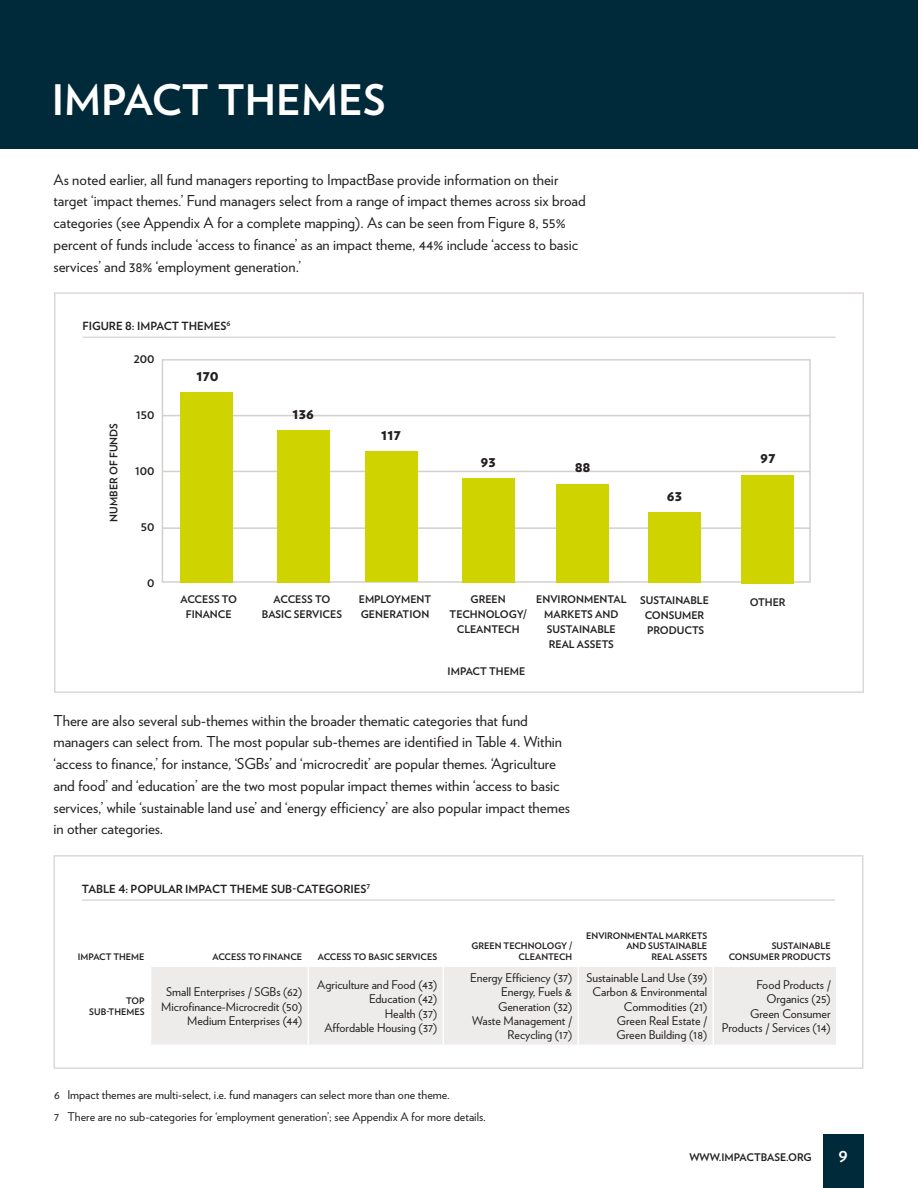
<style>
.page{position:relative;width:918px;height:1188px;background:#fff}
.page>*{position:absolute;margin:0;border:0;box-sizing:border-box;transform-origin:0 0}
.header_1{font:700 42px "Verlag";color:#fff}
.body_1{font:15px/21.8px "Verlag";color:#231f20}
.figure_-_bar_label{font:900 15px "Verlag";color:#231f20}
.t1{font:700 15px "Verlag";color:#fff}
.table_-_body_1{font:12px/14.4px "Verlag";color:#231f20;text-align:right}
.footnote{font:12px "Verlag";color:#231f20}
.figure_-_header_1{font:700 11.25px "Verlag";color:#231f20}
.figure_-_y_axis_cent{font:700 10.5px/15px "Verlag";color:#231f20;text-align:center}
.figure_-_axis_label{font:700 10.5px "Verlag";color:#231f20}
.figure_-_y_axis_labe{font:700 10.5px "Verlag";color:#231f20}
.table_-_header_2{font:700 9px/10.8px "Verlag";color:#231f20;text-align:right}
.table_-_header_1{font:700 9px "Verlag";color:#231f20}
</style>
<div class="page">
<div style="left:823px;top:1134px;width:40px;height:54px;background:#00293a"></div>
<div style="left:0;top:0;width:918px;height:148px;background:#00293a"></div>
<hr style="left:82px;top:337px;width:754px;height:1px;background:#dcd8d7">
<div style="left:54px;top:292px;width:810px;height:401px;border:2px solid #dcd8d7"></div>
<hr style="left:162px;top:415px;width:648px;height:1px;background:#d3d0ce">
<hr style="left:162px;top:471px;width:648px;height:1px;background:#d3d0ce">
<hr style="left:162px;top:527px;width:648px;height:2px;background:#d3d0ce">
<div style="left:162px;top:359px;width:649px;height:224px;border:2px solid #d3d0ce"></div>
<div style="left:180px;top:392px;width:53px;height:190px;background:#cfd400"></div>
<div style="left:277px;top:430px;width:53px;height:152px;background:#cfd400"></div>
<div style="left:365px;top:451px;width:53px;height:131px;background:#cfd400"></div>
<div style="left:462px;top:478px;width:53px;height:104px;background:#cfd400"></div>
<div style="left:556px;top:484px;width:53px;height:98px;background:#cfd400"></div>
<div style="left:648px;top:512px;width:53px;height:70px;background:#cfd400"></div>
<div style="left:741px;top:475px;width:53px;height:108px;background:#cfd400"></div>
<hr style="left:82px;top:899px;width:753px;height:2px;background:#dcd8d7">
<div style="left:53px;top:855px;width:810px;height:214px;border:2px solid #dcd8d7"></div>
<div style="left:151px;top:967px;width:685px;height:78px;background:#eeebeb"></div>
<hr style="left:308px;top:967px;width:1px;height:78px;background:#fff">
<hr style="left:443px;top:967px;width:1px;height:78px;background:#fff">
<hr style="left:578px;top:967px;width:1px;height:78px;background:#fff">
<hr style="left:713px;top:967px;width:1px;height:78px;background:#fff">
<p class="header_1" style="left:52px;top:66px;width:335px">IMPACT THEMES</p>
<p class="body_1" style="left:53px;top:168px;width:534px">As noted earlier, all fund managers reporting to ImpactBase provide information on their target ‘impact themes.’ Fund managers select from a range of impact themes across six broad categories (see Appendix A for a complete mapping). As can be seen from Figure 8, 55% percent of funds include ‘access to finance’ as an impact theme, 44% include ‘access to basic services’ and 38% ‘employment generation.’</p>
<p class="figure_-_header_1" style="left:82px;top:317px;width:150px">FIGURE 8: IMPACT THEMES<sup>6</sup></p>
<p class="figure_-_y_axis_labe" style="left:134px;top:351px;width:22px">200</p>
<p class="figure_-_axis_label" style="left:105px;top:522px;width:100px;rotate:-90deg">NUMBER OF FUNDS</p>
<p class="figure_-_y_axis_labe" style="left:136px;top:407px;width:20px">150</p>
<p class="figure_-_y_axis_labe" style="left:135px;top:463px;width:21px">100</p>
<p class="figure_-_y_axis_labe" style="left:141px;top:519px;width:15px">50</p>
<p class="figure_-_y_axis_labe" style="left:147px;top:575px;width:9px">0</p>
<p class="figure_-_bar_label" style="left:196px;top:363px;width:24px">170</p>
<p class="figure_-_bar_label" style="left:293px;top:401px;width:23px">136</p>
<p class="figure_-_bar_label" style="left:381px;top:422px;width:21px">117</p>
<p class="figure_-_bar_label" style="left:481px;top:449px;width:17px">93</p>
<p class="figure_-_bar_label" style="left:575px;top:454px;width:17px">88</p>
<p class="figure_-_bar_label" style="left:667px;top:483px;width:17px">63</p>
<p class="figure_-_bar_label" style="left:760px;top:446px;width:17px">97</p>
<p class="figure_-_y_axis_cent" style="left:180px;top:591px;width:58px">ACCESS TO<br>FINANCE</p>
<p class="figure_-_y_axis_cent" style="left:262px;top:591px;width:82px">ACCESS TO<br>BASIC SERVICES</p>
<p class="figure_-_y_axis_cent" style="left:359px;top:591px;width:74px;text-align:left">EMPLOYMENT<br>GENERATION</p>
<p class="figure_-_y_axis_cent" style="left:450px;top:591px;width:79px">GREEN<br>TECHNOLOGY/<br>CLEANTECH</p>
<p class="figure_-_y_axis_cent" style="left:536px;top:591px;width:92px">ENVIRONMENTAL<br>MARKETS AND<br>SUSTAINABLE<br>REAL ASSETS</p>
<p class="figure_-_y_axis_cent" style="left:640px;top:592px;width:70px">SUSTAINABLE<br>CONSUMER<br>PRODUCTS</p>
<p class="figure_-_y_axis_cent" style="left:750px;top:594px;width:37px">OTHER</p>
<p class="figure_-_axis_label" style="left:448px;top:663px;width:79px">IMPACT THEME</p>
<p class="body_1" style="left:53px;top:709px;width:518px">There are also several sub-themes within the broader thematic categories that fund managers can select from. The most popular sub-themes are identified in Table 4. Within ‘access to finance,’ for instance, ‘SGBs’ and ‘microcredit’ are popular themes. ‘Agriculture and food’ and ‘education’ are the two most popular impact themes within ‘access to basic services,’ while ‘sustainable land use’ and ‘energy efficiency’ are also popular impact themes in other categories.</p>
<p class="figure_-_header_1" style="left:82px;top:880px;width:290px">TABLE 4: POPULAR IMPACT THEME SUB-CATEGORIES<sup>7</sup></p>
<p class="table_-_header_1" style="left:78px;top:950px;width:68px">IMPACT THEME</p>
<p class="table_-_header_2" style="left:212px;top:951px;width:91px">ACCESS TO FINANCE</p>
<p class="table_-_header_2" style="left:318px;top:951px;width:121px">ACCESS TO BASIC SERVICES</p>
<p class="table_-_header_2" style="left:471px;top:940px;width:102px">GREEN TECHNOLOGY /<br>CLEANTECH</p>
<p class="table_-_header_2" style="left:586px;top:930px;width:123px">ENVIRONMENTAL MARKETS<br>AND SUSTAINABLE<br>REAL ASSETS</p>
<p class="table_-_header_2" style="left:729px;top:940px;width:104px">SUSTAINABLE<br>CONSUMER PRODUCTS</p>
<p class="table_-_header_2" style="left:89px;top:995px;width:57px">TOP<br>SUB-THEMES</p>
<p class="table_-_body_1" style="left:161px;top:984px;width:143px">Small Enterprises / SGBs (62)<br>Microfinance-Microcredit (50)<br>Medium Enterprises (44)</p>
<p class="table_-_body_1" style="left:317px;top:977px;width:122px">Agriculture and Food (43)<br>Education (42)<br>Health (37)<br>Affordable Housing (37)</p>
<p class="table_-_body_1" style="left:470px;top:970px;width:104px">Energy Efficiency (37)<br>Energy, Fuels &amp;<br>Generation (32)<br>Waste Management /<br>Recycling (17)</p>
<p class="table_-_body_1" style="left:586px;top:970px;width:122px">Sustainable Land Use (39)<br>Carbon &amp; Environmental<br>Commodities (21)<br>Green Real Estate /<br>Green Building (18)</p>
<p class="table_-_body_1" style="left:722px;top:977px;width:110px">Food Products /<br>Organics (25)<br>Green Consumer<br>Products / Services (14)</p>
<p class="footnote" style="left:54px;top:1086px;width:397px">6 Impact themes are multi-select, i.e. fund managers can select more than one theme.</p>
<p class="footnote" style="left:54px;top:1108px;width:433px">7 There are no sub-categories for ‘employment generation’; see Appendix A for more details.</p>
<p class="figure_-_y_axis_cent" style="left:689px;top:1150px;width:124px">WWW.IMPACTBASE.ORG</p>
<p class="t1" style="left:839px;top:1145px;width:11px">9</p>
</div>
